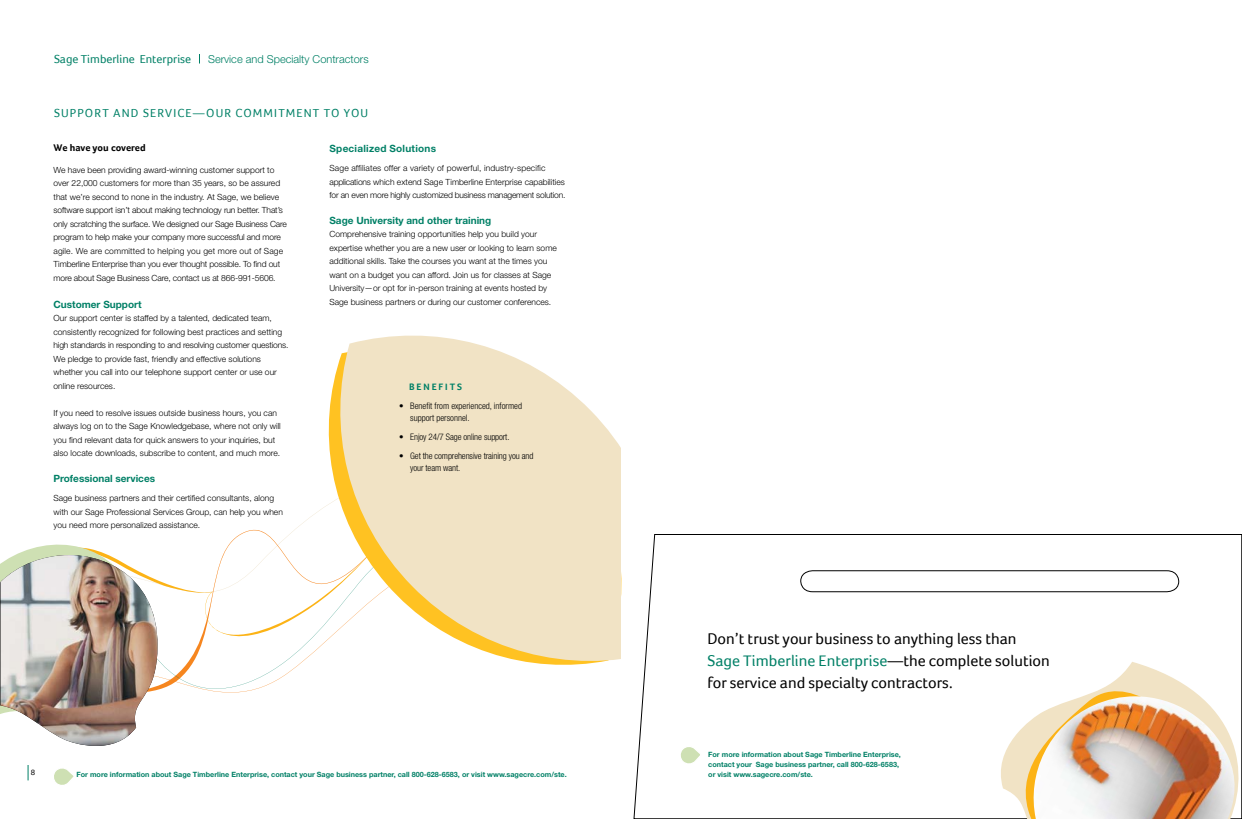
<style>
.page{position:relative;width:1242px;height:819px;background:#fff}
.page>*{position:absolute;margin:0;border:0;box-sizing:border-box;transform-origin:0 0}
.t1{font:16px/22px "Foco";color:#000}
.t2{font:12px "Foco";color:#008066}
.t3{font:300 11px "Helvetica Neue";color:#008066}
.t4{font:700 10px "Helvetica Neue";color:#008066}
.t5{font:700 10px "Helvetica Neue";letter-spacing:.025em;color:#008066}
.t6{font:700 10px "Foco";color:#000}
.t7{font:700 9.5px "Foco";letter-spacing:.2em;color:#008066}
.t8{font:300 condensed 9px/12px "Helvetica Neue";letter-spacing:-.01em;color:#000}
.t9{font:300 8.5px/13.5px "Helvetica Neue";color:#000}
.t10{font:8px "Foco";color:#000}
.t11{font:700 7.2px/10px "Helvetica Neue";color:#008066}
.s1{color:#008066}
</style>
<div class="page">
<svg style="left:166px;top:654px;width:146px;height:39px"></svg>
<svg style="left:166px;top:511px;width:152px;height:143px"></svg>
<svg style="left:326px;top:335px;width:295px;height:330px;fill:#f1e3c5"></svg>
<svg style="left:54px;top:768px;width:20px;height:17px"></svg>
<svg style="left:15px;top:544px;width:151px;height:144px"></svg>
<img style="left:0;top:555px;width:165px;height:191px">
<svg style="left:633px;top:534px;width:609px;height:285px"></svg>
<svg style="left:800px;top:570px;width:379px;height:22px"></svg>
<svg style="left:678px;top:744px;width:25px;height:21px"></svg>
<svg style="left:998px;top:662px;width:244px;height:157px"></svg>
<img style="left:1026px;top:696px;width:212px;height:123px">
<svg style="left:28px;top:765px;width:1px;height:15px"></svg>
<h2 class="t2" style="left:54px;top:52px;width:139px">Sage Timberline Enterprise</h2>
<p class="t3" style="left:208px;top:52px;width:162px">Service and Specialty Contractors</p>
<h2 class="t2" style="left:54px;top:106px;width:9px">support</h2>
<h2 class="t2" style="left:113px;top:106px;width:10px">and</h2>
<h2 class="t2" style="left:143px;top:106px;width:8px">service</h2>
<h2 class="t2" style="left:193px;top:106px;width:23px">—our</h2>
<h2 class="t2" style="left:236px;top:106px;width:10px">commitment</h2>
<h2 class="t2" style="left:324px;top:106px;width:29px">to you</h2>
<p class="t6" style="left:54px;top:142px;width:94px">We have you covered</p>
<p class="t9" style="left:54px;top:163px;width:235px">We have been providing award-winning customer support to over 22,000 customers for more than 35 years, so be assured that we’re second to none in the industry. At Sage, we believe software support isn’t about making technology run better. That’s only scratching the surface. We designed our Sage Business Care program to help make your company more successful and more agile. We are committed to helping you get more out of Sage Timberline Enterprise than you ever thought possible. To find out more about Sage Business Care, contact us at 866-991-5606.</p>
<p class="t4" style="left:54px;top:298px;width:90px">Customer Support</p>
<p class="t9" style="left:54px;top:311px;width:237px">Our support center is staffed by a talented, dedicated team, consistently recognized for following best practices and setting high standards in responding to and resolving customer questions.<br>We pledge to provide fast, friendly and effective solutions whether you call into our telephone support center or use our online resources.</p>
<p class="t9" style="left:54px;top:406px;width:229px">If you need to resolve issues outside business hours, you can always log on to the Sage Knowledgebase, where not only will you find relevant data for quick answers to your inquiries, but also locate downloads, subscribe to content, and much more.</p>
<p class="t4" style="left:54px;top:472px;width:103px">Professional services</p>
<p class="t9" style="left:54px;top:491px;width:231px">Sage business partners and their certified consultants, along with our Sage Professional Services Group, can help you when you need more personalized assistance.</p>
<p class="t5" style="left:330px;top:142px;width:108px">Specialized Solutions</p>
<p class="t9" style="left:330px;top:161px;width:238px">Sage affiliates offer a variety of powerful, industry-specific applications which extend Sage Timberline Enterprise capabilities for an even more highly customized business management solution.</p>
<p class="t4" style="left:330px;top:214px;width:163px">Sage University and other training</p>
<p class="t9" style="left:330px;top:227px;width:229px">Comprehensive training opportunities help you build your expertise whether you are a new user or looking to learn some additional skills. Take the courses you want at the times you want on a budget you can afford. Join us for classes at Sage University—or opt for in-person training at events hosted by Sage business partners or during our customer conferences.</p>
<p class="t7" style="left:409px;top:381px;width:54px">BENEFITS</p>
<p class="t8" style="left:410px;top:400px;width:113px;text-indent:-11px">• Benefit from experienced, informed support personnel.</p>
<p class="t8" style="left:399px;top:431px;width:112px">• Enjoy 24/7 Sage online support.</p>
<p class="t8" style="left:410px;top:450px;width:125px;text-indent:-11px">• Get the comprehensive training you and your team want.</p>
<p class="t10" style="left:31px;top:768px;width:6px">8</p>
<p class="t11" style="left:76px;top:770px;width:492px">For more information about Sage Timberline Enterprise, contact your Sage business partner, call 800-628-6583, or visit www.sagecre.com/ste.</p>
<h1 class="t1" style="left:708px;top:628px;width:344px">Don’t trust your business to anything less than<br><span class="s1">Sage Timberline Enterprise</span>—the complete solution for service and specialty contractors.</h1>
<p class="t11" style="left:708px;top:750px;width:194px">For more information about Sage Timberline Enterprise, contact your Sage business partner, call 800-628-6583, or visit www.sagecre.com/ste.</p>
</div>
